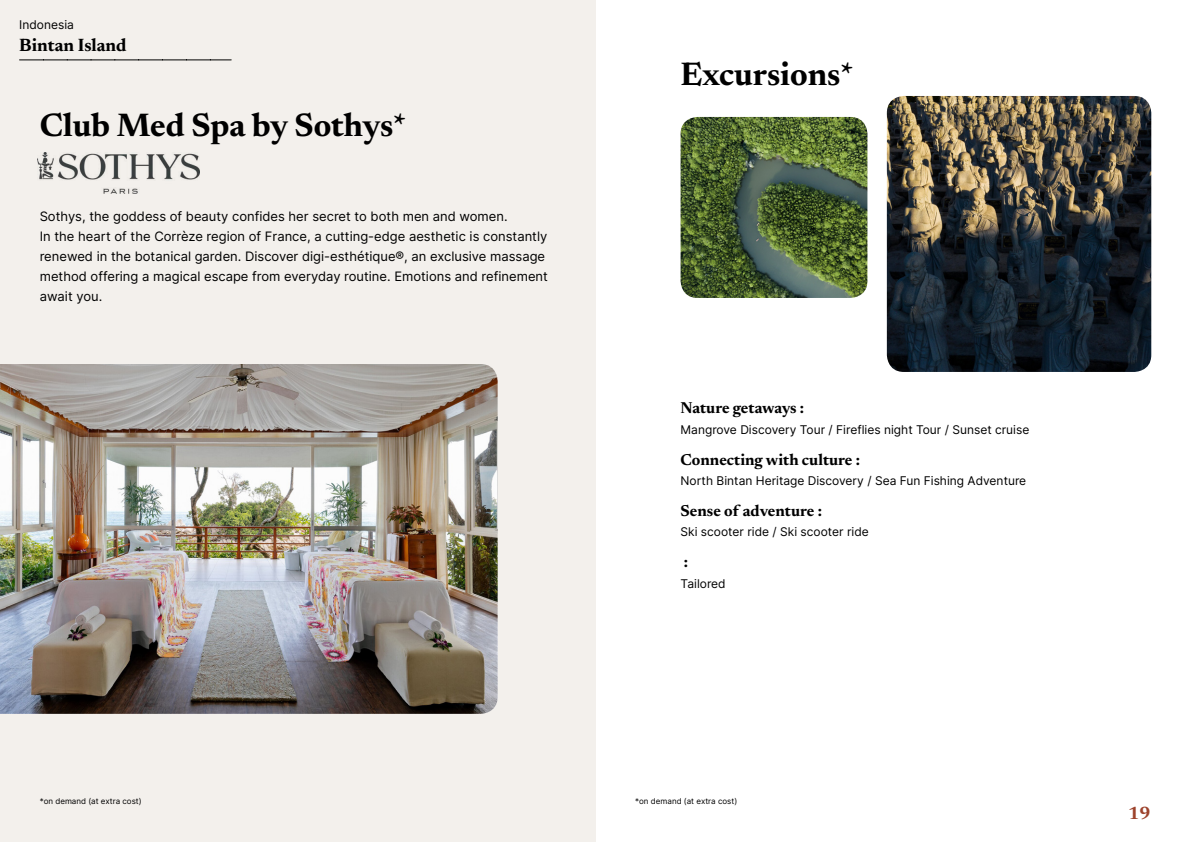
<style>
.page{position:relative;width:1191px;height:842px;background:#fff}
.page>*{position:absolute;margin:0;border:0;box-sizing:border-box;transform-origin:0 0}
.t1{font:700 33px "Newsreader 24 pt";color:#000}
.t2{font:700 18px "Newsreader 24 pt";color:#000}
.t3{font:700 18px "Newsreader 24 pt";color:#9d432c}
.t4{font:700 16px "Newsreader 24 pt";color:#000}
.t5{font:13px/20px "Inter";color:#000}
.t6{font:12px "Inter";color:#000}
.t7{font:8px "Inter";color:#000}
</style>
<div class="page">
<div style="left:0;top:0;width:595px;height:842px;background:#f3f0ec"></div>
<img style="left:0;top:364px;width:497px;height:350px">
<img style="left:680px;top:117px;width:187px;height:181px">
<img style="left:887px;top:96px;width:264px;height:276px">
<svg style="left:20px;top:60px;width:211px;height:1px"></svg>
<img style="left:38px;top:152px;width:161px;height:42px">
<p class="t6" style="left:19px;top:15px;width:56px">Indonesia</p>
<h2 class="t2" style="left:19px;top:32px;width:109px">Bintan Island</h2>
<h1 class="t1" style="left:40px;top:101px;width:368px">Club Med Spa by Sothys*</h1>
<p class="t5" style="left:40px;top:206px;width:510px">Sothys, the goddess of beauty confides her secret to both men and women.<br>In the heart of the Corrèze region of France, a cutting-edge aesthetic is constantly renewed in the botanical garden. Discover digi-esthétique®, an exclusive massage method offering a magical escape from everyday routine. Emotions and refinement await you.</p>
<p class="t7" style="left:40px;top:795px;width:104px">*on demand (at extra cost)</p>
<h1 class="t1" style="left:680px;top:50px;width:175px">Excursions*</h1>
<p class="t4" style="left:680px;top:397px;width:125px">Nature getaways :</p>
<p class="t6" style="left:680px;top:421px;width:350px">Mangrove Discovery Tour / Fireflies night Tour / Sunset cruise</p>
<p class="t4" style="left:680px;top:448px;width:181px">Connecting with culture :</p>
<p class="t6" style="left:680px;top:472px;width:347px">North Bintan Heritage Discovery / Sea Fun Fishing Adventure</p>
<p class="t4" style="left:680px;top:499px;width:143px">Sense of adventure :</p>
<p class="t6" style="left:680px;top:523px;width:190px">Ski scooter ride / Ski scooter ride</p>
<p class="t4" style="left:684px;top:550px;width:6px">:</p>
<p class="t6" style="left:680px;top:574px;width:47px">Tailored</p>
<p class="t7" style="left:635px;top:795px;width:104px">*on demand (at extra cost)</p>
<h2 class="t3" style="left:1128px;top:800px;width:24px">19</h2>
</div>
